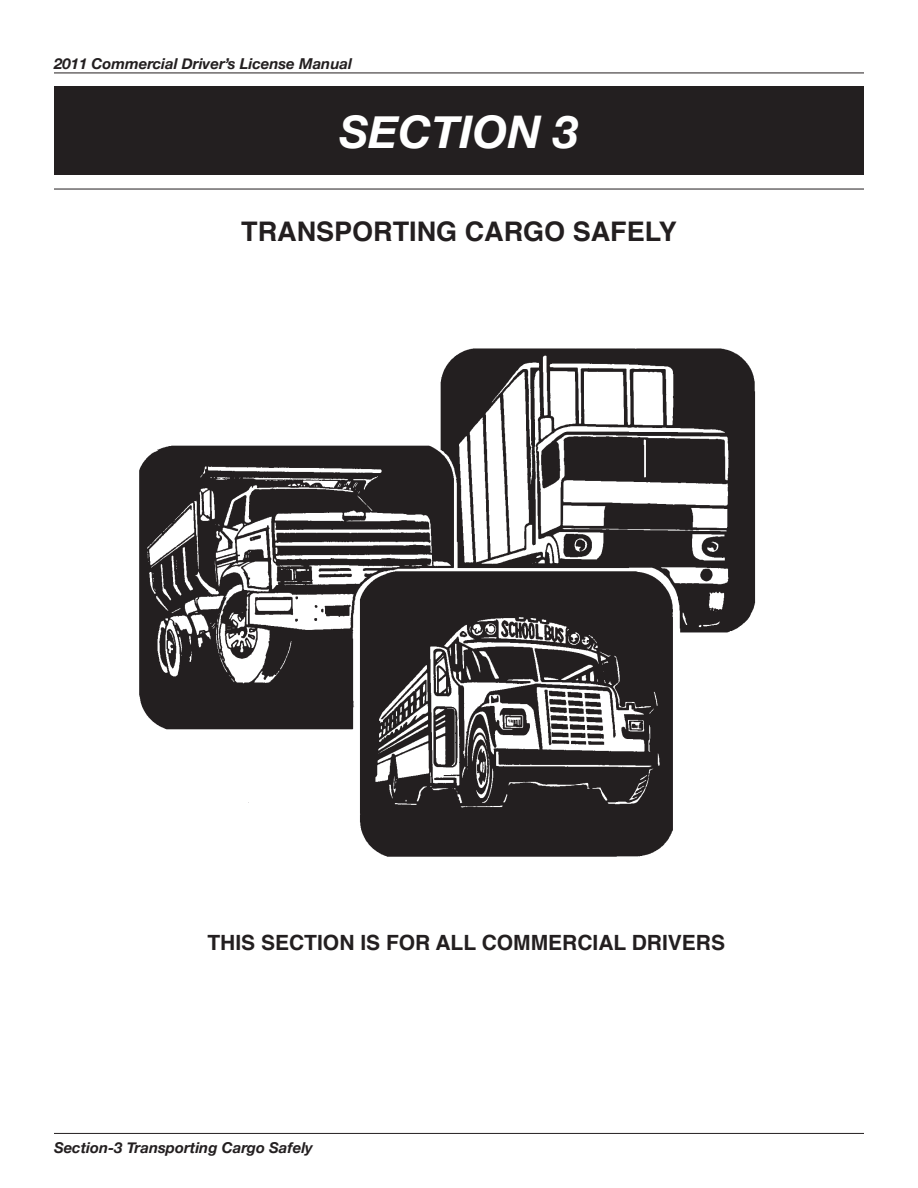
<style>
.page{position:relative;width:918px;height:1188px;background:#fff}
.page>*{position:absolute;margin:0;border:0;box-sizing:border-box;transform-origin:0 0}
.t1{font:italic 700 45px "Helvetica Neue";color:#fff}
.t2{font:700 27px "Helvetica";color:#231f20}
.t3{font:700 21px "Helvetica";color:#231f20}
.t4{font:italic 700 15px "Helvetica Neue";color:#231f20}
</style>
<div class="page">
<hr style="left:54px;top:73px;width:810px;height:1px;background:#231f20">
<hr style="left:54px;top:1133px;width:810px;height:1px;background:#231f20">
<img style="left:139px;top:348px;width:617px;height:509px">
<div style="left:54px;top:86px;width:810px;height:89px;background:#231f20"></div>
<hr style="left:54px;top:189px;width:810px;height:1px;background:#231f20">
<p class="t4" style="left:54px;top:54px;width:300px">2011 Commercial Driver’s License Manual</p>
<h1 class="t1" style="left:339px;top:104px;width:241px">SECTION 3</h1>
<h2 class="t2" style="left:241px;top:220px;width:437px">TRANSPORTING CARGO SAFELY</h2>
<h3 class="t3" style="left:207px;top:934px;width:519px">THIS SECTION IS FOR ALL COMMERCIAL DRIVERS</h3>
<p class="t4" style="left:54px;top:1138px;width:261px">Section-3 Transporting Cargo Safely</p>
</div>
